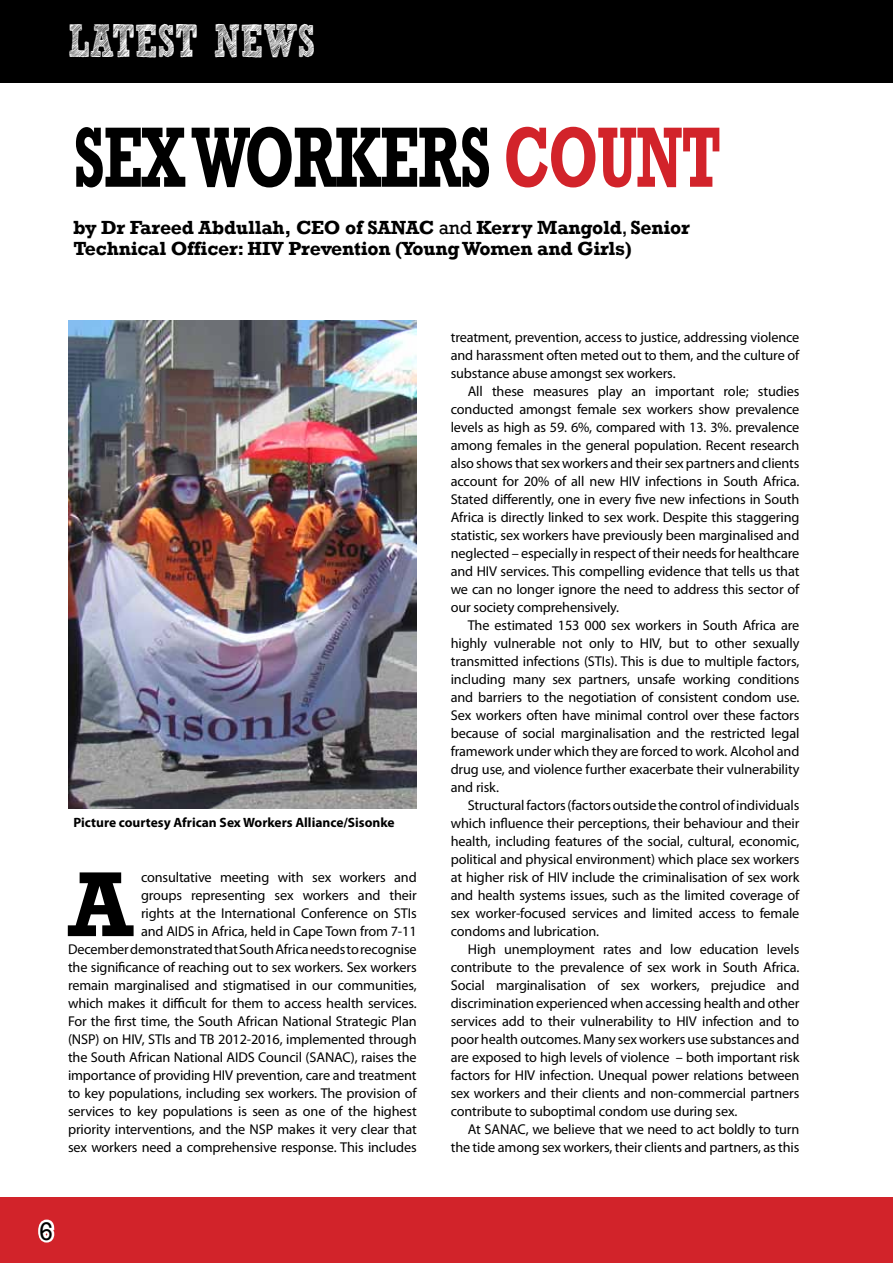
<style>
.page{position:relative;width:893px;height:1263px;background:#fff}
.page>*{position:absolute;margin:0;border:0;box-sizing:border-box;transform-origin:0 0}
.t1{font:700 93.75px "Rockwell";color:#000}
.t2{font:700 87px "Rockwell";color:#000;scale:.68 1}
.t3{font:700 46.5px "freeversion Sketch Block";color:#fff;scale:.68 1}
.t4{font:25.95px "Rockwell";color:#000}
.t5{font:700 19.5px/21px "Rockwell";letter-spacing:-.02em;color:#000}
.t6{font:14.25px/18px "Myriad Pro";letter-spacing:-.01em;color:#000;text-align:justify}
.t7{font:700 13.5px "Myriad Pro";color:#000}
.s1{color:#d2232a}
.s2{font-weight:400}
</style>
<div class="page">
<div style="left:0;top:0;width:893px;height:83px;background:#000"></div>
<div style="left:0;top:1197px;width:893px;height:66px;background:#d2232a"></div>
<svg style="left:38px;top:1219px;width:17px;height:24px"></svg>
<img style="left:68px;top:320px;width:349px;height:488px">
<h3 class="t3" style="left:68px;top:24px;width:365px">LATEST NEWS</h3>
<h2 class="t2" style="left:73px;top:105px;width:831px">SEX WORKERS <span class="s1">CoUNT</span></h2>
<h3 class="t5" style="left:73px;top:217px;width:238px">by Dr Fareed Abdullah, CEO</h3>
<h3 class="t5" style="left:345px;top:217px;width:37px">of SANAC</h3>
<h3 class="t5" style="left:73px;top:217px;width:618px;text-indent:365px"><span class="s2">and</span> Kerry Mangold<span class="s2">,</span> Senior<br>Technical Officer: HIV Prevention (Young Women and Girls)</h3>
<p class="t7" style="left:73px;top:814px;width:323px">Picture courtesy African Sex Workers Alliance/Sisonke</p>
<h1 class="t1" style="left:68px;top:848px;width:67px">A</h1>
<p class="t6" style="left:68px;top:868px;width:350px;text-align:right">consultative meeting with sex workers and<br>groups representing sex workers and their<br>rights at the International Conference on STIs<br>and AIDS in Africa, held in Cape Town from 7-11<br>December demonstrated that South Africa needs to recognise the significance of reaching out to sex workers. Sex workers remain marginalised and stigmatised in our communities, which makes it difficult for them to access health services.<br>For the first time, the South African National Strategic Plan (NSP) on HIV, STIs and TB 2012-2016, implemented through the South African National AIDS Council (SANAC), raises the importance of providing HIV prevention, care and treatment to key populations, including sex workers. The provision of services to key populations is seen as one of the highest priority interventions, and the NSP makes it very clear that sex workers need a comprehensive response. This includes</p>
<h3 class="t4" style="left:39px;top:1216px;width:16px">6</h3>
<p class="t6" style="left:451px;top:328px;width:350px">treatment, prevention, access to justice, addressing violence and harassment often meted out to them, and the culture of substance abuse amongst sex workers.</p>
<p class="t6" style="left:451px;top:382px;width:350px;text-indent:17px">All these measures play an important role; studies conducted amongst female sex workers show prevalence levels as high as 59. 6%, compared with 13. 3%. prevalence among females in the general population. Recent research also shows that sex workers and their sex partners and clients account for 20% of all new HIV infections in South Africa.<br>Stated differently, one in every five new infections in South Africa is directly linked to sex work. Despite this staggering statistic, sex workers have previously been marginalised and neglected – especially in respect of their needs for healthcare and HIV services. This compelling evidence that tells us that we can no longer ignore the need to address this sector of our society comprehensively.</p>
<p class="t6" style="left:451px;top:616px;width:350px;text-indent:17px">The estimated 153 000 sex workers in South Africa are highly vulnerable not only to HIV, but to other sexually transmitted infections (STIs). This is due to multiple factors, including many sex partners, unsafe working conditions and barriers to the negotiation of consistent condom use.<br>Sex workers often have minimal control over these factors because of social marginalisation and the restricted legal framework under which they are forced to work. Alcohol and drug use, and violence further exacerbate their vulnerability and risk.</p>
<p class="t6" style="left:451px;top:796px;width:350px;text-indent:17px">Structural factors (factors outside the control of individuals which influence their perceptions, their behaviour and their health, including features of the social, cultural, economic, political and physical environment) which place sex workers at higher risk of HIV include the criminalisation of sex work and health systems issues, such as the limited coverage of sex worker-focused services and limited access to female condoms and lubrication.</p>
<p class="t6" style="left:451px;top:940px;width:350px;text-indent:17px">High unemployment rates and low education levels contribute to the prevalence of sex work in South Africa.<br>Social marginalisation of sex workers, prejudice and discrimination experienced when accessing health and other services add to their vulnerability to HIV infection and to poor health outcomes. Many sex workers use substances and are exposed to high levels of violence – both important risk factors for HIV infection. Unequal power relations between sex workers and their clients and non-commercial partners contribute to suboptimal condom use during sex.</p>
<p class="t6" style="left:451px;top:1120px;width:350px;text-align:right">At SANAC, we believe that we need to act boldly to turn the tide among sex workers, their clients and partners, as this</p>
</div>
